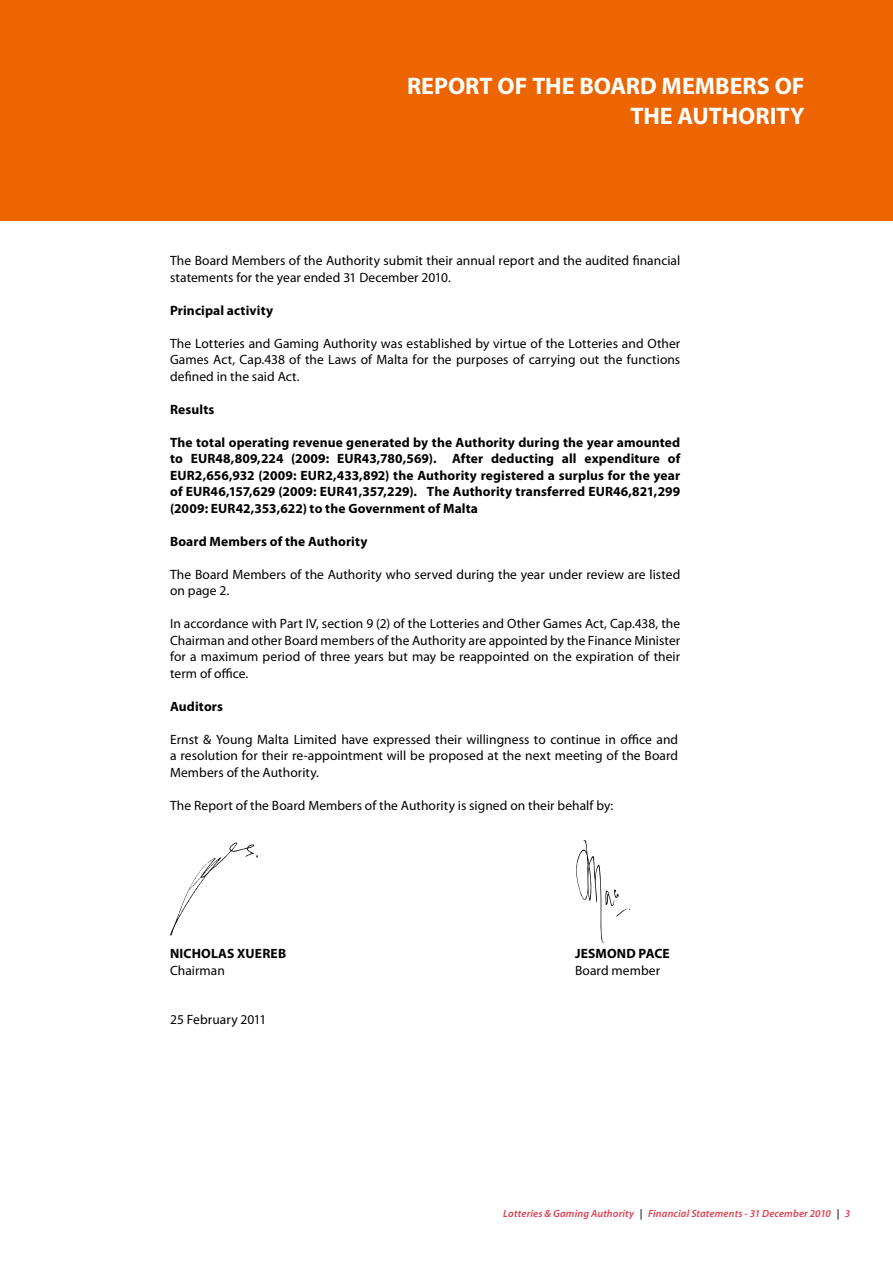
<style>
.page{position:relative;width:893px;height:1263px;background:#fff}
.page>*{position:absolute;margin:0;border:0;box-sizing:border-box;transform-origin:0 0}
.t1{font:700 24px/30px "Myriad Pro";color:#fff;text-align:right}
.t2{font:13.5px/16.5px "Myriad Pro";letter-spacing:.005em;color:#000;text-align:justify}
.t3{font:700 13.5px/16.5px "Myriad Pro";letter-spacing:.01em;color:#000;text-align:justify}
.t4{font:italic 600 10.5px "Myriad Pro";letter-spacing:.015em;color:#db4051}
.s1{color:#000}
</style>
<div class="page">
<div style="left:0;top:0;width:893px;height:220px;background:#ec6500"></div>
<svg style="left:576px;top:840px;width:54px;height:103px"></svg>
<svg style="left:170px;top:842px;width:88px;height:93px"></svg>
<h1 class="t1" style="left:407px;top:73px;width:399px">REPORT OF THE BOARD MEMBERS OF<br>THE AUTHORITY</h1>
<p class="t2" style="left:170px;top:254px;width:512px">The Board Members of the Authority submit their annual report and the audited financial statements for the year ended 31 December 2010.</p>
<p class="t3" style="left:170px;top:303px;width:104px">Principal activity</p>
<p class="t2" style="left:170px;top:336px;width:512px">The Lotteries and Gaming Authority was established by virtue of the Lotteries and Other Games Act, Cap.438 of the Laws of Malta for the purposes of carrying out the functions defined in the said Act.</p>
<p class="t3" style="left:170px;top:402px;width:46px">Results</p>
<p class="t3" style="left:170px;top:435px;width:512px">The total operating revenue generated by the Authority during the year amounted to EUR48,809,224 (2009: EUR43,780,569). After deducting all expenditure of EUR2,656,932 (2009: EUR2,433,892) the Authority registered a surplus for the year of EUR46,157,629 (2009: EUR41,357,229). The Authority transferred EUR46,821,299 (2009: EUR42,353,622) to the Government of Malta</p>
<p class="t3" style="left:170px;top:534px;width:199px">Board Members of the Authority</p>
<p class="t2" style="left:170px;top:567px;width:512px">The Board Members of the Authority who served during the year under review are listed on page 2.</p>
<p class="t2" style="left:170px;top:617px;width:512px">In accordance with Part IV, section 9 (2) of the Lotteries and Other Games Act, Cap.438, the Chairman and other Board members of the Authority are appointed by the Finance Minister for a maximum period of three years but may be reappointed on the expiration of their term of office.</p>
<p class="t3" style="left:170px;top:699px;width:54px">Auditors</p>
<p class="t2" style="left:170px;top:732px;width:510px">Ernst &amp; Young Malta Limited have expressed their willingness to continue in office and a resolution for their re-appointment will be proposed at the next meeting of the Board Members of the Authority.</p>
<p class="t2" style="left:170px;top:798px;width:445px">The Report of the Board Members of the Authority is signed on their behalf by:</p>
<p class="t3" style="left:170px;top:947px;width:118px">NICHOLAS XUEREB</p>
<p class="t3" style="left:575px;top:947px;width:96px">JESMOND PACE</p>
<p class="t2" style="left:170px;top:963px;width:56px">Chairman</p>
<p class="t2" style="left:575px;top:963px;width:87px">Board member</p>
<p class="t2" style="left:170px;top:1013px;width:98px">25 February 2011</p>
<p class="t4" style="left:503px;top:1209px;width:349px">Lotteries &amp; Gaming Authority <span class="s1">|</span> Financial Statements - 31 December 2010 <span class="s1">|</span> 3</p>
</div>
